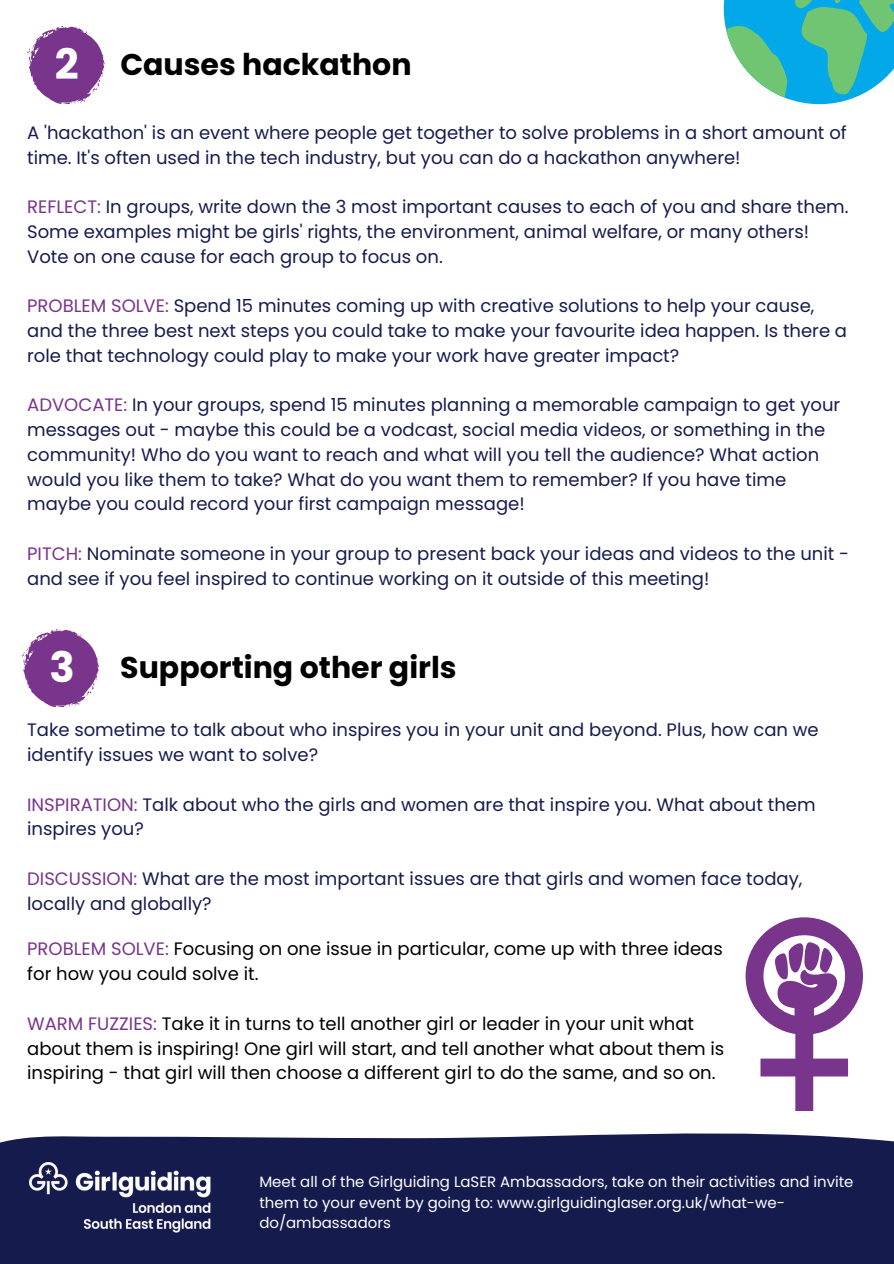
<style>
.page{position:relative;width:894px;height:1264px;background:#fff}
.page>*{position:absolute;margin:0;border:0;box-sizing:border-box;transform-origin:0 0}
.t1{font:700 42px "Poppins";color:#fff}
.t2{font:700 30px "Poppins";color:#000}
.t3{font:18px/24.8px "Poppins";color:#161b4e}
.t4{font:18px/24.8px "Poppins";color:#000}
.t5{font:15px/20.4px "Poppins";color:#fff}
.s1{color:#79348b}
</style>
<div class="page">
<svg style="left:22px;top:629px;width:77px;height:78px"></svg>
<svg style="left:27px;top:26px;width:78px;height:78px"></svg>
<div style="left:0;top:1133px;width:893px;height:130px;background:#161b4e"></div>
<img style="left:29px;top:1162px;width:182px;height:74px">
<svg style="left:723px;top:0;width:170px;height:104px"></svg>
<svg style="left:745px;top:917px;width:117px;height:193px"></svg>
<h2 class="t1" style="left:55px;top:34px;width:25px">2</h2>
<h2 class="t2" style="left:120px;top:43px;width:293px">Causes hackathon</h2>
<h2 class="t3" style="left:27px;top:120px;width:820px">A 'hackathon' is an event where people get together to solve problems in a short amount of time. It's often used in the tech industry, but you can do a hackathon anywhere!</h2>
<p class="t3" style="left:27px;top:194px;width:822px"><span class="s1">REFLECT:</span> In groups, write down the 3 most important causes to each of you and share them.<br>Some examples might be girls' rights, the environment, animal welfare, or many others!<br>Vote on one cause for each group to focus on.</p>
<p class="t3" style="left:27px;top:293px;width:821px"><span class="s1">PROBLEM SOLVE:</span> Spend 15 minutes coming up with creative solutions to help your cause, and the three best next steps you could take to make your favourite idea happen. Is there a role that technology could play to make your work have greater impact?</p>
<h1 class="t3" style="left:27px;top:392px;width:814px"><span class="s1">ADVOCATE:</span> In your groups, spend 15 minutes planning a memorable campaign to get your messages out - maybe this could be a vodcast, social media videos, or something in the community! Who do you want to reach and what will you tell the audience? What action would you like them to take? What do you want them to remember? If you have time maybe you could record your first campaign message!</h1>
<h2 class="t3" style="left:27px;top:541px;width:823px"><span class="s1">PITCH:</span> Nominate someone in your group to present back your ideas and videos to the unit - and see if you feel inspired to continue working on it outside of this meeting!</h2>
<h2 class="t1" style="left:49px;top:637px;width:27px">3</h2>
<h2 class="t2" style="left:120px;top:646px;width:338px">Supporting other girls</h2>
<p class="t3" style="left:27px;top:717px;width:792px">Take sometime to talk about who inspires you in your unit and beyond. Plus, how can we identify issues we want to solve?</p>
<h1 class="t3" style="left:27px;top:791px;width:789px"><span class="s1">INSPIRATION:</span> Talk about who the girls and women are that inspire you. What about them inspires you?</h1>
<p class="t3" style="left:27px;top:866px;width:776px"><span class="s1">DISCUSSION:</span> What are the most important issues are that girls and women face today, locally and globally?</p>
<h2 class="t4" style="left:27px;top:936px;width:696px"><span class="s1">PROBLEM SOLVE:</span> Focusing on one issue in particular, come up with three ideas for how you could solve it.</h2>
<h2 class="t4" style="left:27px;top:1011px;width:698px"><span class="s1">WARM FUZZIES:</span> Take it in turns to tell another girl or leader in your unit what about them is inspiring! One girl will start, and tell another what about them is inspiring - that girl will then choose a different girl to do the same, and so on.</h2>
<h2 class="t5" style="left:259px;top:1171px;width:595px">Meet all of the Girlguiding LaSER Ambassadors, take on their activities and invite them to your event by going to: www.girlguidinglaser.org.uk/what-we&shy;do/ambassadors</h2>
</div>
